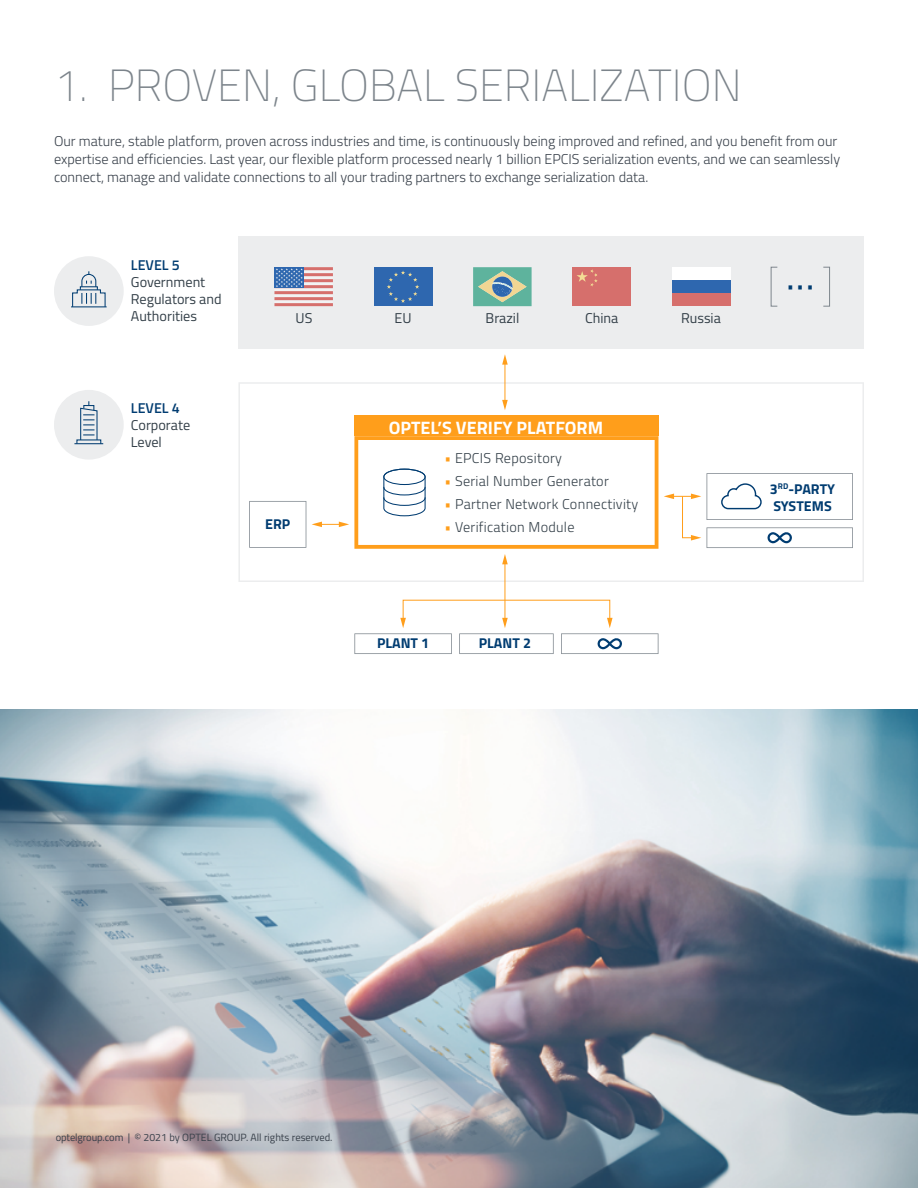
<style>
.page{position:relative;width:918px;height:1188px;background:#fff}
.page>*{position:absolute;margin:0;border:0;box-sizing:border-box;transform-origin:0 0}
.t1{font:100 45px "Titillium";color:#7c848b}
.t2{font:700 18px "Titillium";color:#fff}
.t3{font:300 14.25px/18px "Titillium";color:#38404a}
.t4{font:300 14.25px "Titillium";letter-spacing:.02em;color:#333f48}
.t5{font:14.25px/17.1px "Titillium";color:#333f48}
.t6{font:700 14.25px/17.1px "Titillium";color:#003c71}
.t7{font:600 14.25px "Titillium";color:#003c71}
.t8{font:14.25px "Titillium";color:#003c71}
.t9{font:10.5px "Titillium";color:#38404a}
.s1{color:#ff9e1b}
</style>
<div class="page">
<img style="left:0;top:710px;width:918px;height:478px">
<svg style="left:238px;top:382px;width:626px;height:200px"></svg>
<div style="left:238px;top:236px;width:626px;height:113px;background:#ecedee"></div>
<svg style="left:249px;top:501px;width:57px;height:47px"></svg>
<hr style="left:504px;top:363px;width:1px;height:39px;background:#ff9e1b">
<svg style="left:502px;top:400px;width:6px;height:10px"></svg>
<svg style="left:502px;top:354px;width:6px;height:11px"></svg>
<hr style="left:504px;top:562px;width:1px;height:58px;background:#ff9e1b">
<svg style="left:459px;top:620px;width:95px;height:34px"></svg>
<svg style="left:354px;top:618px;width:98px;height:36px"></svg>
<svg style="left:561px;top:618px;width:97px;height:36px"></svg>
<svg style="left:664px;top:494px;width:37px;height:47px"></svg>
<svg style="left:707px;top:527px;width:146px;height:21px"></svg>
<svg style="left:707px;top:473px;width:146px;height:47px"></svg>
<div style="left:354px;top:415px;width:304px;height:21px;background:#ff9e1b"></div>
<svg style="left:312px;top:436px;width:346px;height:128px"></svg>
<div style="left:54px;top:256px;width:70px;height:70px;background:#ecedee;border-radius:50%"></div>
<hr style="left:71px;top:306px;width:36px;height:1px;background:#003c71">
<svg style="left:72px;top:271px;width:34px;height:37px"></svg>
<div style="left:54px;top:390px;width:70px;height:70px;background:#ecedee;border-radius:50%"></div>
<svg style="left:74px;top:401px;width:29px;height:43px"></svg>
<svg style="left:473px;top:267px;width:59px;height:39px;background:#78b2a0"></svg>
<div style="left:572px;top:267px;width:59px;height:39px;background:#d66f6c"></div>
<svg style="left:577px;top:269px;width:21px;height:18px"></svg>
<div style="left:374px;top:267px;width:58px;height:39px;background:#2e67af"></div>
<svg style="left:387px;top:270px;width:32px;height:33px"></svg>
<div style="left:672px;top:280px;width:58px;height:13px;background:#2e67af"></div>
<div style="left:672px;top:293px;width:58px;height:13px;background:#d66f6c"></div>
<div style="left:672px;top:267px;width:58px;height:13px;background:#fff"></div>
<hr style="left:274px;top:300px;width:59px;height:3px;background:#f2f2f3">
<hr style="left:274px;top:294px;width:59px;height:3px;background:#f2f2f3">
<hr style="left:274px;top:288px;width:59px;height:3px;background:#f2f2f3">
<hr style="left:304px;top:282px;width:29px;height:3px;background:#f2f2f3">
<hr style="left:304px;top:276px;width:29px;height:3px;background:#f2f2f3">
<hr style="left:304px;top:270px;width:29px;height:3px;background:#f2f2f3">
<hr style="left:274px;top:273px;width:59px;height:3px;background:#d66f6c">
<hr style="left:274px;top:279px;width:59px;height:3px;background:#d66f6c">
<hr style="left:274px;top:285px;width:59px;height:3px;background:#d66f6c">
<hr style="left:274px;top:291px;width:59px;height:3px;background:#d66f6c">
<hr style="left:274px;top:297px;width:59px;height:3px;background:#d66f6c">
<hr style="left:274px;top:303px;width:59px;height:3px;background:#d66f6c">
<hr style="left:274px;top:267px;width:59px;height:3px;background:#d66f6c">
<div style="left:274px;top:267px;width:30px;height:21px;background:#2e67af"></div>
<svg style="left:276px;top:268px;width:27px;height:19px"></svg>
<div style="left:771px;top:267px;width:7px;height:40px;border:1px solid #7e868d"></div>
<div style="left:823px;top:267px;width:7px;height:40px;border:1px solid #7e868d"></div>
<h1 class="t1" style="left:54px;top:54px;width:689px">1. PROVEN, GLOBAL SERIALIZATION</h1>
<p class="t3" style="left:54px;top:132px;width:788px">Our mature, stable platform, proven across industries and time, is continuously being improved and refined, and you benefit from our expertise and efficiencies. Last year, our flexible platform processed nearly 1 billion EPCIS serialization events, and we can seamlessly connect, manage and validate connections to all your trading partners to exchange serialization data.</p>
<p class="t7" style="left:131px;top:254px;width:50px">LEVEL 5</p>
<p class="t5" style="left:131px;top:273px;width:92px">Government<br>Regulators and<br>Authorities</p>
<p class="t7" style="left:131px;top:397px;width:50px">LEVEL 4</p>
<p class="t5" style="left:131px;top:416px;width:61px">Corporate<br>Level</p>
<p class="t5" style="left:296px;top:309px;width:18px">US</p>
<p class="t5" style="left:395px;top:309px;width:19px">EU</p>
<p class="t5" style="left:486px;top:309px;width:35px">Brazil</p>
<p class="t5" style="left:585px;top:309px;width:35px">China</p>
<p class="t5" style="left:681px;top:309px;width:41px">Russia</p>
<p class="t6" style="left:265px;top:515px;width:27px">ERP</p>
<p class="t2" style="left:389px;top:414px;width:216px">OPTEL’S VERIFY PLATFORM</p>
<p class="t4" style="left:445px;top:447px;width:119px"><span class="s1">•</span> EPCIS Repository</p>
<p class="t4" style="left:445px;top:470px;width:166px"><span class="s1">•</span> Serial Number Generator</p>
<p class="t4" style="left:445px;top:494px;width:195px"><span class="s1">•</span> Partner Network Connectivity</p>
<p class="t4" style="left:445px;top:517px;width:132px"><span class="s1">•</span> Verification Module</p>
<p class="t6" style="left:377px;top:634px;width:54px">PLANT 1</p>
<p class="t6" style="left:479px;top:634px;width:54px">PLANT 2</p>
<p class="t8" style="left:787px;top:276px;width:28px">• • •</p>
<p class="t6" style="left:770px;top:479px;width:67px">3<sup>RD</sup>-PARTY<br>SYSTEMS</p>
<p class="t9" style="left:56px;top:1129px;width:278px">optelgroup.com | © 2021 by OPTEL GROUP. All rights reserved.</p>
</div>
